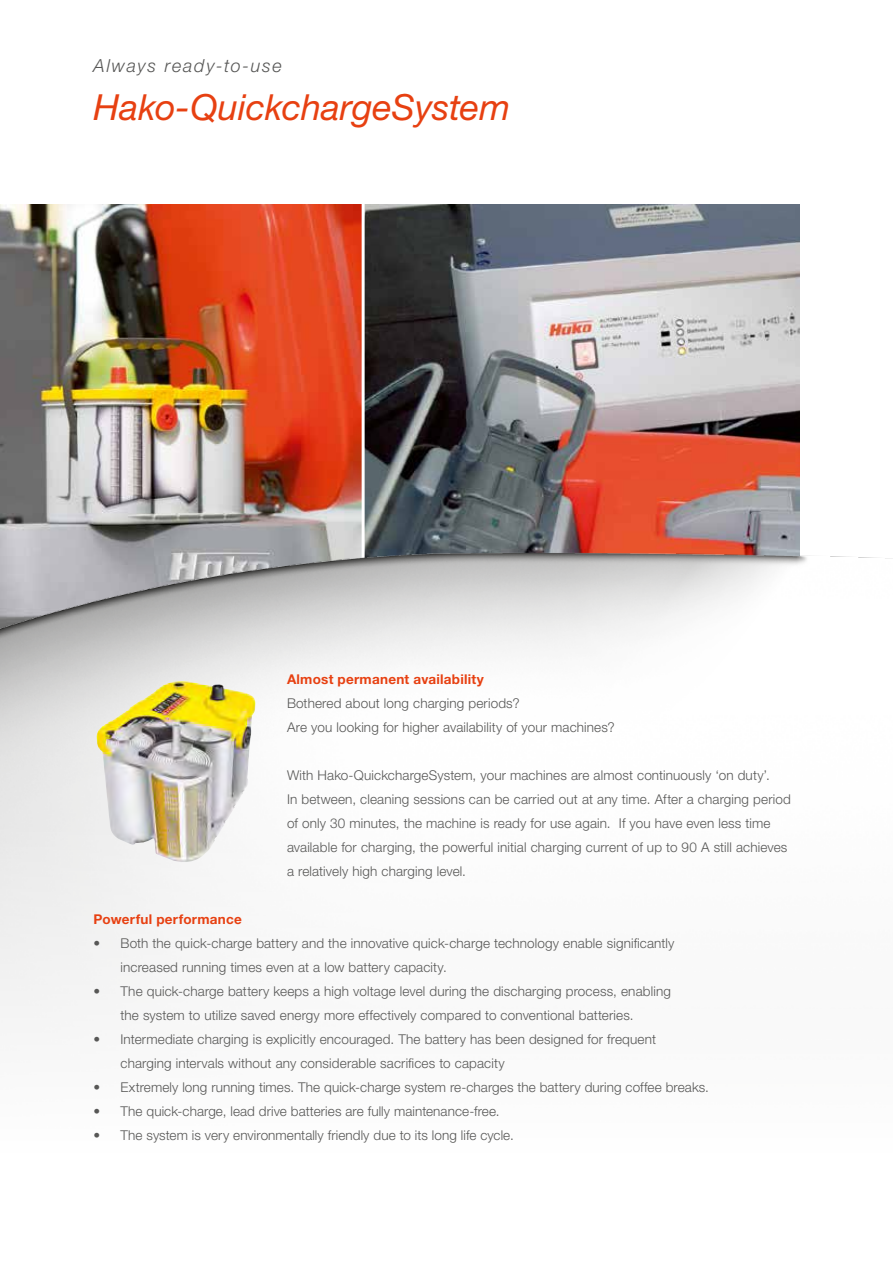
<style>
.page{position:relative;width:893px;height:1263px;background:#fff}
.page>*{position:absolute;margin:0;border:0;box-sizing:border-box;transform-origin:0 0}
.t1{font:italic 36px "Helvetica Neue LT Std";color:#e74011}
.t2{font:italic 300 18px "Helvetica Neue LT Std";letter-spacing:.095em;color:#575756}
.t3{font:300 13.5px/24px "Helvetica Neue LT Std";letter-spacing:.01em;color:#575756}
.t4{font:700 13.5px "Helvetica Neue LT Std";letter-spacing:.02em;color:#e74011}
</style>
<div class="page">
<img style="left:0;top:204px;width:362px;height:315px">
<img style="left:365px;top:204px;width:434px;height:315px">
<img style="left:0;top:519px;width:893px;height:504px">
<img style="left:96px;top:681px;width:160px;height:186px">
<h2 class="t2" style="left:94px;top:55px;width:190px">Always ready-to-use</h2>
<h1 class="t1" style="left:94px;top:86px;width:418px">Hako-QuickchargeSystem</h1>
<p class="t4" style="left:287px;top:671px;width:198px">Almost permanent availability</p>
<p class="t3" style="left:287px;top:691px;width:329px">Bothered about long charging periods?<br>Are you looking for higher availability of your machines?</p>
<p class="t3" style="left:287px;top:763px;width:505px">With Hako-QuickchargeSystem, your machines are almost continuously ‘on duty’.<br>In between, cleaning sessions can be carried out at any time. After a charging period of only 30 minutes, the machine is ready for use again. If you have even less time available for charging, the powerful initial charging current of up to 90 A still achieves a relatively high charging level.</p>
<p class="t4" style="left:94px;top:911px;width:150px">Powerful performance</p>
<p class="t3" style="left:121px;top:931px;width:555px;text-indent:-27px">• Both the quick-charge battery and the innovative quick-charge technology enable significantly increased running times even at a low battery capacity.</p>
<p class="t3" style="left:121px;top:979px;width:552px;text-indent:-27px">• The quick-charge battery keeps a high voltage level during the discharging process, enabling the system to utilize saved energy more effectively compared to conventional batteries.</p>
<p class="t3" style="left:121px;top:1027px;width:537px;text-indent:-27px">• Intermediate charging is explicitly encouraged. The battery has been designed for frequent charging intervals without any considerable sacrifices to capacity</p>
<p class="t3" style="left:94px;top:1075px;width:617px">• Extremely long running times. The quick-charge system re-charges the battery during coffee breaks.</p>
<p class="t3" style="left:94px;top:1099px;width:408px">• The quick-charge, lead drive batteries are fully maintenance-free.</p>
<p class="t3" style="left:94px;top:1123px;width:422px">• The system is very environmentally friendly due to its long life cycle.</p>
</div>
